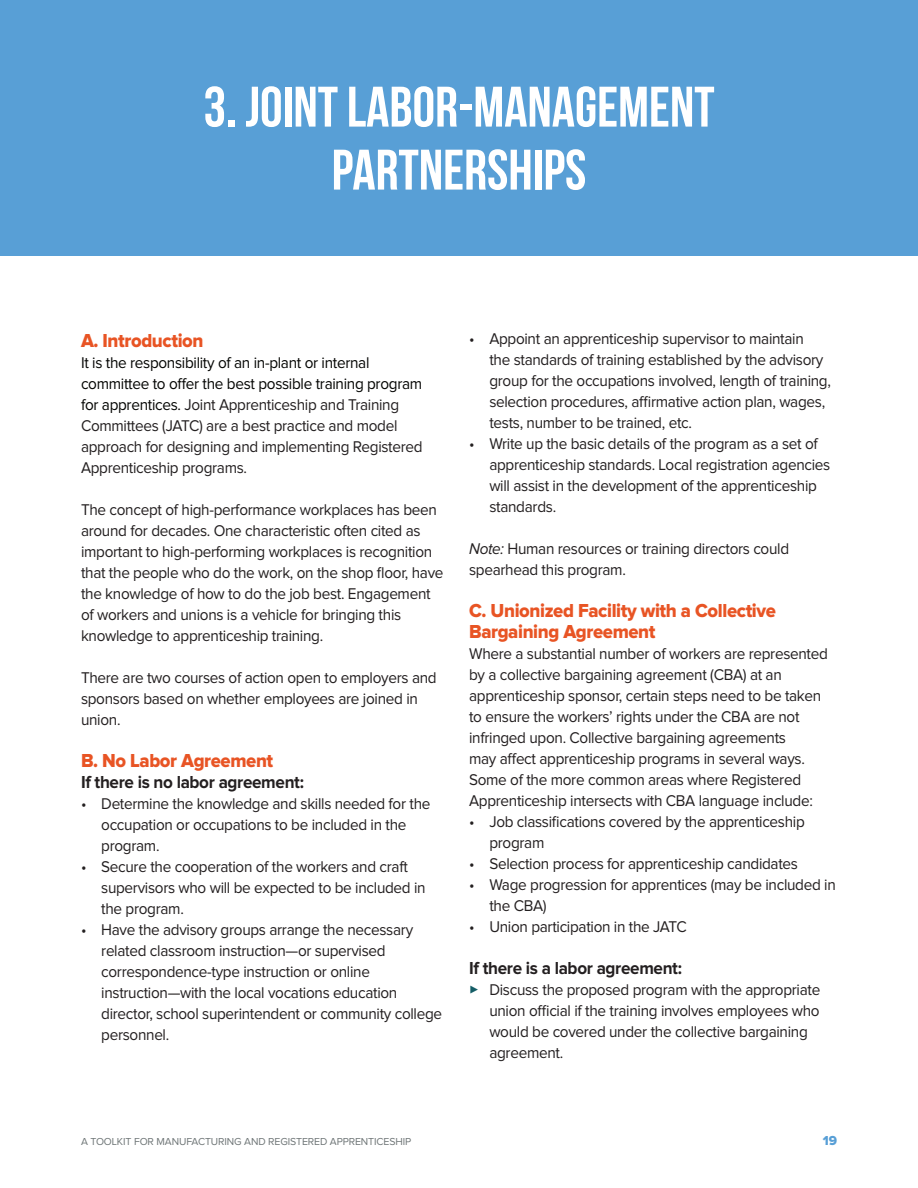
<style>
.page{position:relative;width:918px;height:1188px;background:#fff}
.page>*{position:absolute;margin:0;border:0;box-sizing:border-box;transform-origin:0 0}
.t1{font:57px/63px "Bebas Neue";color:#fff;text-align:center}
.t2{font:19.5px/21px "Proxima Nova Extrabld";letter-spacing:-.02em;color:#e85424;scale:.95 1}
.t3{font:700 18px "Proxima Nova";letter-spacing:-.02em;color:#231f20;scale:.95 1}
.t4{font:16.2px/21px "Proxima Nova";letter-spacing:-.02em;color:#231f20;scale:.95 1}
.t5{font:13.5px "Proxima Nova Extrabld";color:#589fd6}
.t6{font:10.5px "Proxima Nova";letter-spacing:-.01em;color:#6f7677}
.s1{color:#040503}
.s2{font-style:italic}
.s3{font-family:"Dingbests";color:#145d66}
</style>
<div class="page">
<div style="left:0;top:0;width:918px;height:256px;background:#589fd6"></div>
<h1 class="t1" style="left:203px;top:75px;width:513px">3. JOINT LABOR-MANAGEMENT<br>PARTNERSHIPS</h1>
<p class="t2" style="left:81px;top:330px;width:131px">A. Introduction</p>
<p class="t4" style="left:81px;top:352px;width:361px"><span class="s1">It is the responsibility of an in-plant or internal committee to offer the best possible training program for apprentices.</span> Joint Apprenticeship and Training Committees (JATC) are a best practice and model approach for designing and implementing Registered Apprenticeship programs.</p>
<p class="t4" style="left:81px;top:499px;width:383px">The concept of high-performance workplaces has been around for decades. One characteristic often cited as important to high-performing workplaces is recognition that the people who do the work, on the shop floor, have the knowledge of how to do the job best. Engagement of workers and unions is a vehicle for bringing this knowledge to apprenticeship training.</p>
<p class="t4" style="left:81px;top:667px;width:376px">There are two courses of action open to employers and sponsors based on whether employees are joined in union.</p>
<p class="t2" style="left:81px;top:750px;width:204px">B. No Labor Agreement</p>
<p class="t3" style="left:81px;top:771px;width:236px">If there is no labor agreement:</p>
<p class="t4" style="left:101px;top:793px;width:348px;text-indent:-20px">• Determine the knowledge and skills needed for the occupation or occupations to be included in the program.</p>
<p class="t4" style="left:101px;top:856px;width:343px;text-indent:-20px">• Secure the cooperation of the workers and craft supervisors who will be expected to be included in the program.</p>
<p class="t4" style="left:101px;top:919px;width:360px;text-indent:-20px">• Have the advisory groups arrange the necessary related classroom instruction—or supervised correspondence-type instruction or online instruction—with the local vocations education director, school superintendent or community college personnel.</p>
<p class="t4" style="left:489px;top:328px;width:361px;text-indent:-20px">• Appoint an apprenticeship supervisor to maintain<br>the standards of training established by the advisory group for the occupations involved, length of training, selection procedures, affirmative action plan, wages, tests, number to be trained, etc.</p>
<p class="t4" style="left:489px;top:433px;width:360px;text-indent:-20px">• Write up the basic details of the program as a set of apprenticeship standards. Local registration agencies will assist in the development of the apprenticeship standards.</p>
<p class="t4" style="left:469px;top:538px;width:338px"><span class="s2">Note:</span> Human resources or training directors could spearhead this program.</p>
<p class="t2" style="left:469px;top:600px;width:325px">C. Unionized Facility with a Collective<br>Bargaining Agreement</p>
<p class="t4" style="left:469px;top:643px;width:379px">Where a substantial number of workers are represented by a collective bargaining agreement (CBA) at an apprenticeship sponsor, certain steps need to be taken to ensure the workers’ rights under the CBA are not infringed upon. Collective bargaining agreements<br>may affect apprenticeship programs in several ways.<br>Some of the more common areas where Registered Apprenticeship intersects with CBA language include:</p>
<p class="t4" style="left:489px;top:811px;width:334px;text-indent:-20px">• Job classifications covered by the apprenticeship program</p>
<p class="t4" style="left:469px;top:853px;width:348px">• Selection process for apprenticeship candidates</p>
<p class="t4" style="left:489px;top:874px;width:366px;text-indent:-20px">• Wage progression for apprentices (may be included in the CBA)</p>
<p class="t4" style="left:469px;top:916px;width:231px">• Union participation in the JATC</p>
<p class="t3" style="left:469px;top:958px;width:225px">If there is a labor agreement:</p>
<p class="t4" style="left:489px;top:979px;width:350px;text-indent:-20px"><span class="s3">&gt;</span> Discuss the proposed program with the appropriate union official if the training involves employees who would be covered under the collective bargaining agreement.</p>
<p class="t6" style="left:81px;top:1135px;width:332px">A TOOLKIT FOR MANUFACTURING AND REGISTERED APPRENTICESHIP</p>
<p class="t5" style="left:823px;top:1132px;width:16px">19</p>
</div>
